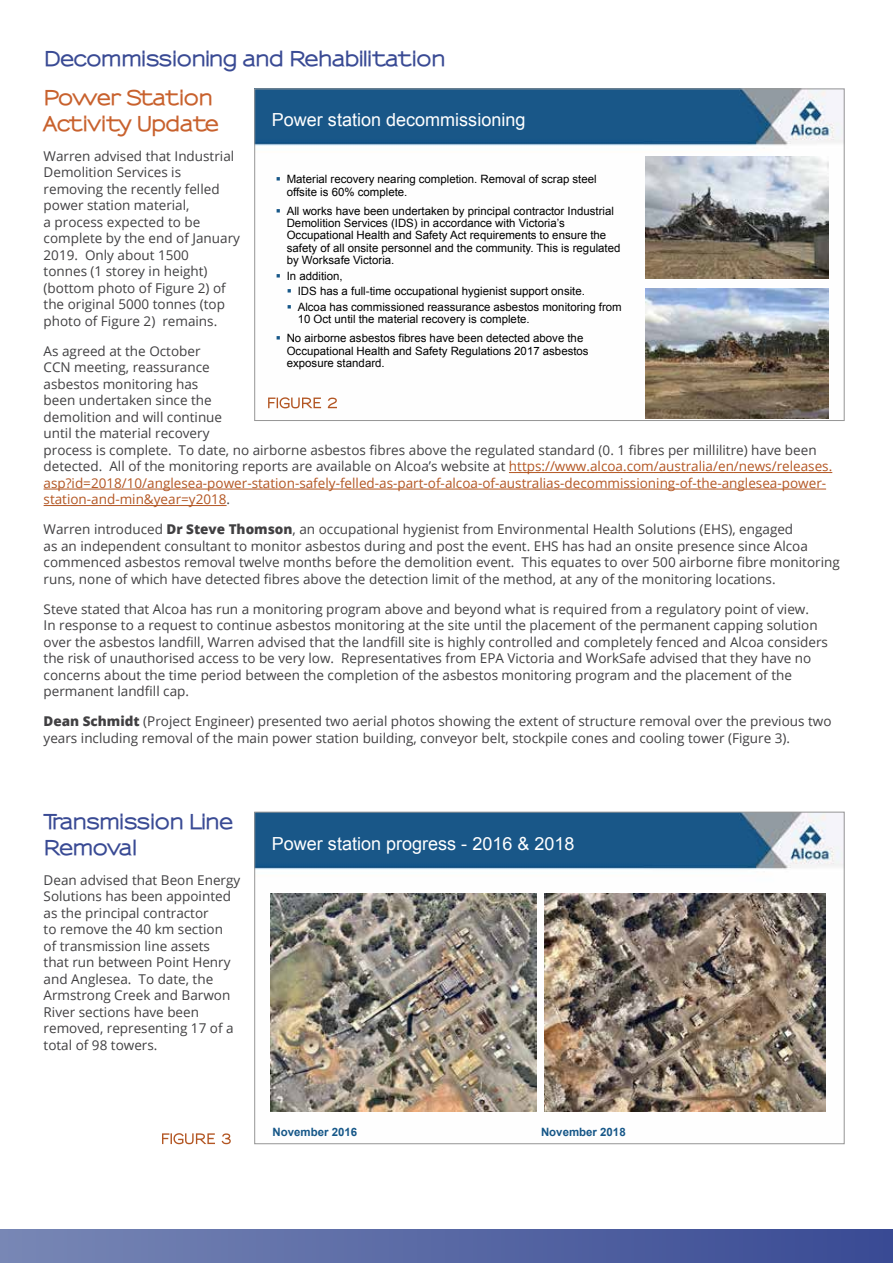
<style>
.page{position:relative;width:893px;height:1263px;background:#fff}
.page>*{position:absolute;margin:0;border:0;box-sizing:border-box;transform-origin:0 0}
.t1{font:800 19.5px/25.5px "Sansumi";color:#394a94}
.t2{font:800 19.5px/25.5px "Sansumi";color:#c8612d}
.t3{font:18px "Arial";color:#fff}
.t4{font:13.5px/16.5px "Open Sans";color:#414042}
.t5{font:11.4px/12.5px "Arial";color:#000}
.t6{font:700 11.4px "Arial";color:#165788}
.s1{color:#b35623}
.s2{font-weight:800}
.s3{color:#165788}
</style>
<div class="page">
<hr style="left:0;top:1229px;width:1px;height:33px;background:#7887b5">
<div style="left:0;top:1230px;width:893px;height:33px;background:linear-gradient(to right,#7887b5,#394a94)"></div>
<hr style="left:509px;top:472px;width:323px;height:1px;background:#b35623">
<hr style="left:44px;top:489px;width:782px;height:1px;background:#b35623">
<hr style="left:44px;top:505px;width:183px;height:1px;background:#b35623">
<svg style="left:162px;top:1133px;width:69px;height:11px"></svg>
<img style="left:256px;top:90px;width:587px;height:329px">
<img style="left:645px;top:156px;width:184px;height:123px">
<img style="left:645px;top:288px;width:184px;height:130px">
<img style="left:256px;top:814px;width:587px;height:298px">
<img style="left:270px;top:894px;width:266px;height:217px">
<img style="left:544px;top:894px;width:281px;height:217px">
<svg style="left:268px;top:397px;width:69px;height:11px"></svg>
<h1 class="t1" style="left:44px;top:47px;width:403px">Decommissioning and Rehabilitation</h1>
<h1 class="t2" style="left:44px;top:86px;width:177px">Power Station<br>Activity Update</h1>
<p class="t4" style="left:44px;top:147px;width:198px">Warren advised that Industrial<br>Demolition Services is removing the recently felled power station material,<br>a process expected to be complete by the end of January<br>2019. Only about 1500<br>tonnes (1 storey in height) (bottom photo of Figure 2) of the original 5000 tonnes (top photo of Figure 2) remains.</p>
<p class="t4" style="left:44px;top:342px;width:790px">As agreed at the October<br>CCN meeting, reassurance<br>asbestos monitoring has<br>been undertaken since the<br>demolition and will continue<br>until the material recovery<br>process is complete. To date, no airborne asbestos fibres above the regulated standard (0. 1 fibres per millilitre) have been detected. All of the monitoring reports are available on Alcoa’s website at <span class="s1">https://www.alcoa.com/australia/en/news/releases. asp?id=2018/10/anglesea-power-station-safely-felled-as-part-of-alcoa-of-australias-decommissioning-of-the-anglesea-power&shy;station-and-min&amp;year=y2018</span>.</p>
<p class="t4" style="left:44px;top:521px;width:798px">Warren introduced <span class="s2">Dr Steve Thomson</span>, an occupational hygienist from Environmental Health Solutions (EHS), engaged<br>as an independent consultant to monitor asbestos during and post the event. EHS has had an onsite presence since Alcoa commenced asbestos removal twelve months before the demolition event. This equates to over 500 airborne fibre monitoring runs, none of which have detected fibres above the detection limit of the method, at any of the monitoring locations.</p>
<p class="t4" style="left:44px;top:600px;width:786px">Steve stated that Alcoa has run a monitoring program above and beyond what is required from a regulatory point of view.<br>In response to a request to continue asbestos monitoring at the site until the placement of the permanent capping solution over the asbestos landfill, Warren advised that the landfill site is highly controlled and completely fenced and Alcoa considers the risk of unauthorised access to be very low. Representatives from EPA Victoria and WorkSafe advised that they have no concerns about the time period between the completion of the asbestos monitoring program and the placement of the permanent landfill cap.</p>
<p class="t4" style="left:44px;top:713px;width:789px"><span class="s2">Dean Schmidt</span> (Project Engineer) presented two aerial photos showing the extent of structure removal over the previous two years including removal of the main power station building, conveyor belt, stockpile cones and cooling tower (Figure 3).</p>
<h2 class="t3" style="left:272px;top:108px;width:255px">Power station decommissioning</h2>
<p class="t5" style="left:287px;top:173px;width:312px;text-indent:-11px"><span class="s3">▪</span> Material recovery nearing completion. Removal of scrap steel offsite is 60% complete.</p>
<p class="t5" style="left:287px;top:204px;width:335px;text-indent:-11px"><span class="s3">▪</span> All works have been undertaken by principal contractor Industrial Demolition Services (IDS) in accordance with Victoria’s Occupational Health and Safety Act requirements to ensure the safety of all onsite personnel and the community. This is regulated by Worksafe Victoria.</p>
<p class="t5" style="left:276px;top:270px;width:69px"><span class="s3">▪</span> In addition,</p>
<p class="t5" style="left:287px;top:285px;width:300px"><span class="s3">▪</span> IDS has a full-time occupational hygienist support onsite.</p>
<p class="t5" style="left:298px;top:301px;width:326px;text-indent:-11px"><span class="s3">▪</span> Alcoa has commissioned reassurance asbestos monitoring from<br>10 Oct until the material recovery is complete.</p>
<p class="t5" style="left:287px;top:332px;width:303px;text-indent:-11px"><span class="s3">▪</span> No airborne asbestos fibres have been detected above the<br>Occupational Health and Safety Regulations 2017 asbestos exposure standard.</p>
<h1 class="t1" style="left:44px;top:810px;width:191px">Transmission Line<br>Removal</h1>
<p class="t4" style="left:44px;top:871px;width:198px">Dean advised that Beon Energy<br>Solutions has been appointed as the principal contractor<br>to remove the 40 km section<br>of transmission line assets<br>that run between Point Henry and Anglesea. To date, the<br>Armstrong Creek and Barwon<br>River sections have been removed, representing 17 of a total of 98 towers.</p>
<h2 class="t3" style="left:272px;top:831px;width:304px">Power station progress - 2016 &amp; 2018</h2>
<p class="t6" style="left:273px;top:1125px;width:86px">November 2016</p>
<p class="t6" style="left:541px;top:1125px;width:86px">November 2018</p>
</div>
